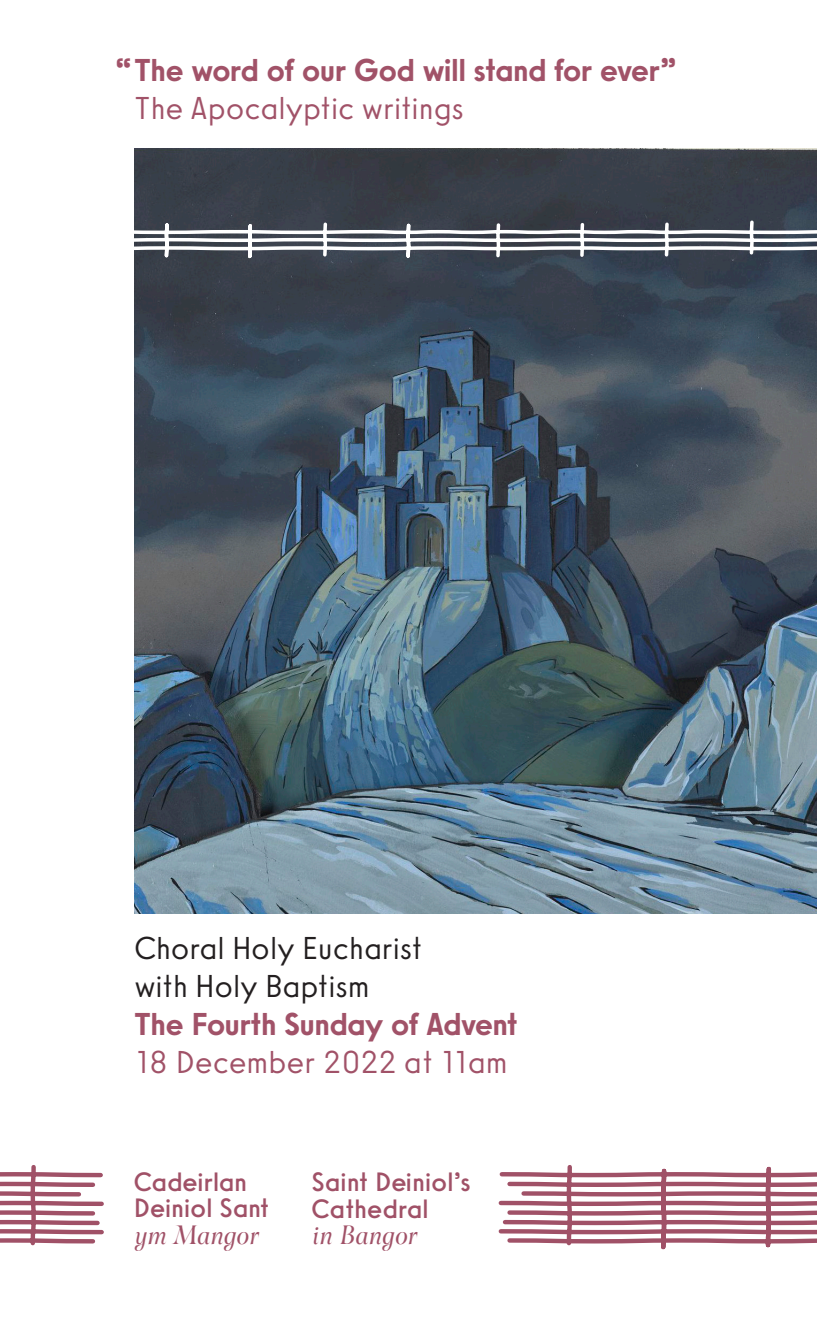
<style>
.page{position:relative;width:817px;height:1340px;background:#fff}
.page>*{position:absolute;margin:0;border:0;box-sizing:border-box;transform-origin:0 0}
.t1{font:500 31.5px/37.8px "Sawton Circular";letter-spacing:-.005em;color:#a15268}
.t2{font:100 31.5px/37.8px "Sawton Circular";letter-spacing:-.005em;color:#231f20}
.t3{font:100 31.5px "Sawton Circular";color:#a15268}
.t4{font:26.55px/26.6px "Sawton Circular";letter-spacing:.01em;color:#a05167}
.s1{font-weight:100}
.s2{font-family:"Scilla";font-style:italic}
</style>
<div class="page">
<svg style="left:0;top:1165px;width:816px;height:85px"></svg>
<img style="left:134px;top:148px;width:682px;height:765px">
<svg style="left:134px;top:219px;width:682px;height:42px"></svg>
<p class="t1" style="left:115px;top:51px;width:562px">“The word of our God will stand for ever”</p>
<p class="t3" style="left:134px;top:89px;width:331px">The Apocalyptic writings</p>
<p class="t2" style="left:134px;top:929px;width:289px">Choral Holy Eucharist with Holy Baptism</p>
<p class="t1" style="left:134px;top:1004px;width:385px">The Fourth Sunday of Advent<br><span class="s1">18 December 2022 at 11am</span></p>
<p class="t4" style="left:134px;top:1168px;width:137px">Cadeirlan<br>Deiniol Sant <span class="s2">ym Mangor</span></p>
<p class="t4" style="left:311px;top:1168px;width:160px">Saint Deiniol’s<br>Cathedral<br><span class="s2">in Bangor</span></p>
</div>
